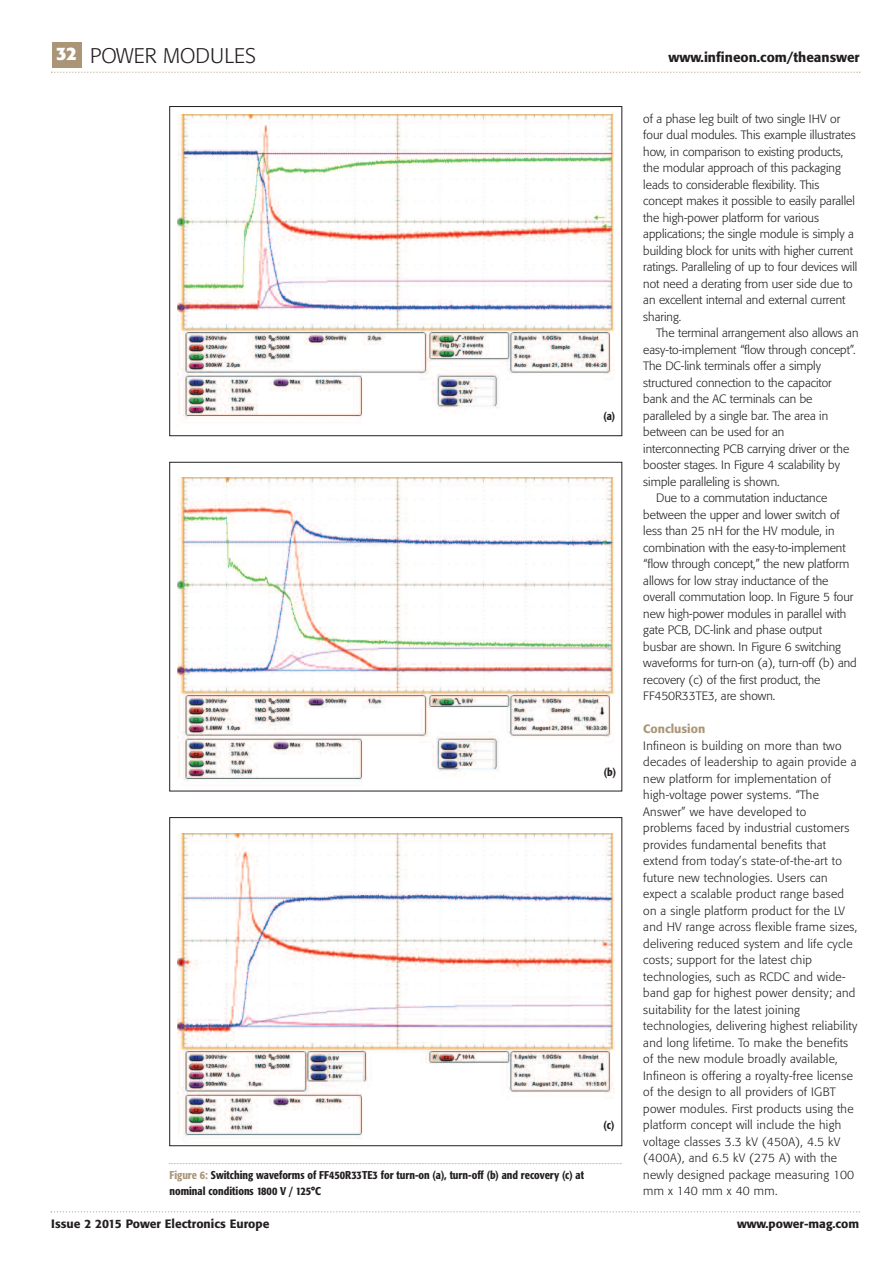
<style>
.page{position:relative;width:893px;height:1263px;background:#fff}
.page>*{position:absolute;margin:0;border:0;box-sizing:border-box;transform-origin:0 0}
.t1{font:300 21px "Formata";color:#231f20}
.t2{font:500 13.5px "Formata";color:#231f20}
.t3{font:300 12px/16.5px "Formata";color:#231f20}
.t4{font:300 12px/16.5px "Formata";letter-spacing:.025em;color:#231f20}
.t5{font:500 12px "Formata";color:#231f20}
.t6{font:500 12px "Formata";color:#aa9677}
.t7{font:500 condensed 11.25px/16.5px "Formata";color:#231f20}
.s1{font-weight:700;font-size:18px;color:#fff}
.s2{color:#aa9677}
</style>
<div class="page">
<div style="left:52px;top:43px;width:30px;height:25px;background:#aa9677"></div>
<svg style="left:51px;top:72px;width:809px;height:1px"></svg>
<svg style="left:51px;top:1211px;width:809px;height:1px"></svg>
<img style="left:177px;top:114px;width:437px;height:305px">
<div style="left:169px;top:106px;width:453px;height:330px;border:1px solid #231f20"></div>
<img style="left:177px;top:478px;width:437px;height:304px">
<div style="left:169px;top:462px;width:453px;height:329px;border:1px solid #231f20"></div>
<img style="left:177px;top:833px;width:437px;height:304px">
<div style="left:169px;top:817px;width:453px;height:329px;border:1px solid #231f20"></div>
<svg style="left:169px;top:1163px;width:453px;height:1px"></svg>
<h1 class="t1" style="left:56px;top:46px;width:201px"><span class="s1">32</span> POWER MODULES</h1>
<p class="t2" style="left:669px;top:52px;width:193px">www.infineon.com/theanswer</p>
<p class="t7" style="left:603px;top:409px;width:13px">(a)</p>
<p class="t7" style="left:604px;top:765px;width:14px">(b)</p>
<p class="t7" style="left:169px;top:1168px;width:416px"><span class="s2">Figure 6:</span> Switching waveforms of FF450R33TE3 for turn-on (a), turn-off (b) and recovery (c) at nominal conditions 1800 V / 125°C</p>
<p class="t7" style="left:604px;top:1118px;width:12px">(c)</p>
<p class="t3" style="left:643px;top:111px;width:216px">of a phase leg built of two single IHV or four dual modules. This example illustrates how, in comparison to existing products, the modular approach of this packaging leads to considerable flexibility. This concept makes it possible to easily parallel the high-power platform for various applications; the single module is simply a building block for units with higher current ratings. Paralleling of up to four devices will not need a derating from user side due to an excellent internal and external current sharing.</p>
<p class="t3" style="left:656px;top:326px;width:204px">The terminal arrangement also allows an</p>
<p class="t3" style="left:643px;top:342px;width:214px">easy-to-implement “flow through concept”.</p>
<p class="t3" style="left:643px;top:359px;width:179px">The DC-link terminals offer a simply</p>
<p class="t3" style="left:643px;top:375px;width:190px">structured connection to the capacitor</p>
<p class="t3" style="left:643px;top:392px;width:171px">bank and the AC terminals can be</p>
<p class="t3" style="left:643px;top:408px;width:186px">paralleled by a single bar. The area in</p>
<p class="t3" style="left:643px;top:425px;width:142px">between can be used for an</p>
<p class="t3" style="left:643px;top:441px;width:207px">interconnecting PCB carrying driver or the</p>
<p class="t3" style="left:643px;top:458px;width:198px">booster stages. In Figure 4 scalability by</p>
<p class="t3" style="left:643px;top:474px;width:138px">simple paralleling is shown.</p>
<p class="t3" style="left:656px;top:491px;width:173px">Due to a commutation inductance</p>
<p class="t3" style="left:643px;top:507px;width:198px">between the upper and lower switch of</p>
<p class="t3" style="left:643px;top:524px;width:193px">less than 25 nH for the HV module, in</p>
<p class="t3" style="left:643px;top:540px;width:204px">combination with the easy-to-implement</p>
<p class="t3" style="left:643px;top:557px;width:207px">“flow through concept,” the new platform</p>
<p class="t3" style="left:643px;top:573px;width:187px">allows for low stray inductance of the</p>
<p class="t3" style="left:643px;top:590px;width:212px">overall commutation loop. In Figure 5 four</p>
<p class="t3" style="left:643px;top:606px;width:205px">new high-power modules in parallel with</p>
<p class="t3" style="left:643px;top:623px;width:180px">gate PCB, DC-link and phase output</p>
<p class="t3" style="left:643px;top:639px;width:199px">busbar are shown. In Figure 6 switching</p>
<p class="t3" style="left:643px;top:656px;width:215px">waveforms for turn-on (a), turn-off (b) and</p>
<p class="t3" style="left:643px;top:672px;width:179px">recovery (c) of the first product, the</p>
<p class="t3" style="left:643px;top:689px;width:134px">FF450R33TE3, are shown.</p>
<p class="t6" style="left:643px;top:724px;width:63px">Conclusion</p>
<p class="t4" style="left:643px;top:738px;width:216px">Infineon is building on more than two decades of leadership to again provide a new platform for implementation of high-voltage power systems. “The Answer” we have developed to problems faced by industrial customers provides fundamental benefits that extend from today’s state-of-the-art to future new technologies. Users can expect a scalable product range based on a single platform product for the LV and HV range across flexible frame sizes, delivering reduced system and life cycle costs; support for the latest chip technologies, such as RCDC and wide&shy;band gap for highest power density; and suitability for the latest joining technologies, delivering highest reliability and long lifetime. To make the benefits of the new module broadly available, Infineon is offering a royalty-free license of the design to all providers of IGBT power modules. First products using the platform concept will include the high voltage classes 3.3 kV (450A), 4.5 kV (400A), and 6.5 kV (275 A) with the newly designed package measuring 100 mm x 140 mm x 40 mm.</p>
<p class="t5" style="left:51px;top:1219px;width:220px">Issue 2 2015 Power Electronics Europe</p>
<p class="t5" style="left:737px;top:1219px;width:124px">www.power-mag.com</p>
</div>
